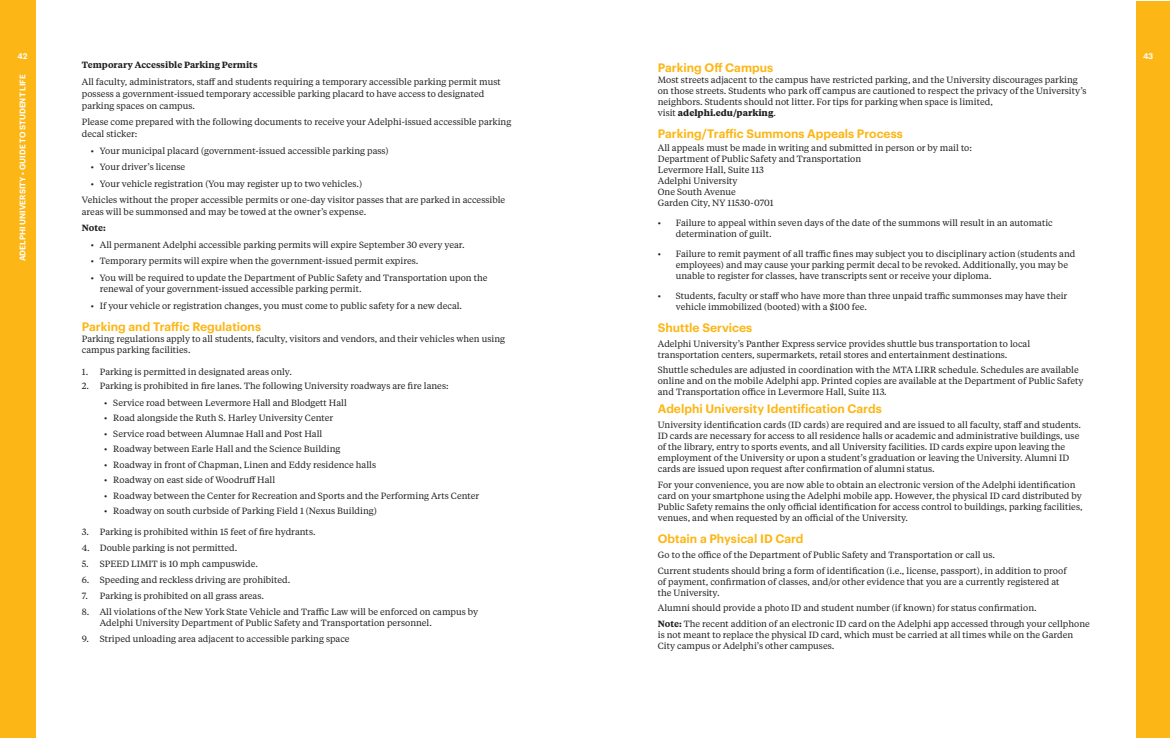
<style>
.page{position:relative;width:1170px;height:738px;background:#fff}
.page>*{position:absolute;margin:0;border:0;box-sizing:border-box;transform-origin:0 0}
.t1{font:600 12px "Graphik";color:#fcb615}
.t2{font:9px/11px "Tiempos Text";color:#231f20}
.t3{font:600 9px "Tiempos Text";color:#231f20}
.t4{font:600 8px "Graphik";letter-spacing:.005em;color:#fff}
.s1{font-weight:700}
.s2{font-weight:600}
</style>
<div class="page">
<div style="left:1136px;top:1px;width:34px;height:737px;background:#fcb615"></div>
<div style="left:0;top:0;width:36px;height:738px;background:#fcb615"></div>
<p class="t4" style="left:17px;top:50px;width:12px">42</p>
<p class="t4" style="left:1143px;top:50px;width:12px">43</p>
<p class="t3" style="left:82px;top:59px;width:177px">Temporary Accessible Parking Permits</p>
<p class="t2" style="left:82px;top:75px;width:421px;line-height:12px">All faculty, administrators, staff and students requiring a temporary accessible parking permit must possess a government-issued temporary accessible parking placard to have access to designated parking spaces on campus.</p>
<p class="t2" style="left:82px;top:115px;width:431px;line-height:12px">Please come prepared with the following documents to receive your Adelphi-issued accessible parking decal sticker:</p>
<p class="t2" style="left:91px;top:144px;width:299px">• Your municipal placard (government-issued accessible parking pass)</p>
<p class="t2" style="left:91px;top:161px;width:96px">• Your driver’s license</p>
<p class="t2" style="left:82px;top:175px;width:425px;line-height:16.5px;text-indent:9px">• Your vehicle registration (You may register up to two vehicles.)<br>Vehicles without the proper accessible permits or one-day visitor passes that are parked in accessible</p>
<p class="t2" style="left:82px;top:206px;width:286px">areas will be summonsed and may be towed at the owner’s expense.</p>
<p class="t3" style="left:82px;top:222px;width:25px">Note:</p>
<p class="t2" style="left:91px;top:238px;width:376px">• All permanent Adelphi accessible parking permits will expire September 30 every year.</p>
<p class="t2" style="left:91px;top:255px;width:329px">• Temporary permits will expire when the government-issued permit expires.</p>
<p class="t2" style="left:100px;top:271px;width:389px;line-height:12px;text-indent:-9px">• You will be required to update the Department of Public Safety and Transportation upon the renewal of your government-issued accessible parking permit.</p>
<p class="t2" style="left:91px;top:300px;width:373px">• If your vehicle or registration changes, you must come to public safety for a new decal.</p>
<h1 class="t1" style="left:82px;top:318px;width:181px">Parking and Traffic Regulations</h1>
<p class="t2" style="left:82px;top:333px;width:425px">Parking regulations apply to all students, faculty, visitors and vendors, and their vehicles when using campus parking facilities.</p>
<p class="t2" style="left:82px;top:366px;width:212px">1. Parking is permitted in designated areas only.</p>
<p class="t2" style="left:82px;top:380px;width:368px">2. Parking is prohibited in fire lanes. The following University roadways are fire lanes:</p>
<p class="t2" style="left:104px;top:396px;width:244px">• Service road between Levermore Hall and Blodgett Hall</p>
<p class="t2" style="left:104px;top:412px;width:230px">• Road alongside the Ruth S. Harley University Center</p>
<p class="t2" style="left:104px;top:427px;width:220px">• Service road between Alumnae Hall and Post Hall</p>
<p class="t2" style="left:104px;top:443px;width:238px">• Roadway between Earle Hall and the Science Building</p>
<p class="t2" style="left:104px;top:458px;width:273px">• Roadway in front of Chapman, Linen and Eddy residence halls</p>
<p class="t2" style="left:104px;top:474px;width:172px">• Roadway on east side of Woodruff Hall</p>
<p class="t2" style="left:104px;top:489px;width:376px">• Roadway between the Center for Recreation and Sports and the Performing Arts Center</p>
<p class="t2" style="left:104px;top:505px;width:274px">• Roadway on south curbside of Parking Field 1 (Nexus Building)</p>
<p class="t2" style="left:82px;top:525px;width:235px">3. Parking is prohibited within 15 feet of fire hydrants.</p>
<p class="t2" style="left:82px;top:541px;width:157px">4. Double parking is not permitted.</p>
<p class="t2" style="left:82px;top:557px;width:178px">5. SPEED LIMIT is 10 mph campuswide.</p>
<p class="t2" style="left:82px;top:573px;width:210px">6. Speeding and reckless driving are prohibited.</p>
<p class="t2" style="left:82px;top:589px;width:184px">7. Parking is prohibited on all grass areas.</p>
<p class="t2" style="left:100px;top:605px;width:380px;text-indent:-18px">8. All violations of the New York State Vehicle and Traffic Law will be enforced on campus by<br>Adelphi University Department of Public Safety and Transportation personnel.</p>
<p class="t2" style="left:82px;top:632px;width:269px">9. Striped unloading area adjacent to accessible parking space</p>
<h1 class="t1" style="left:658px;top:58px;width:117px">Parking Off Campus</h1>
<p class="t2" style="left:658px;top:74px;width:430px">Most streets adjacent to the campus have restricted parking, and the University discourages parking on those streets. Students who park off campus are cautioned to respect the privacy of the University’s neighbors. Students should not litter. For tips for parking when space is limited,<br>visit <span class="s1">adelphi.edu/parking</span>.</p>
<h1 class="t1" style="left:658px;top:124px;width:246px">Parking/Traffic Summons Appeals Process</h1>
<p class="t2" style="left:658px;top:142px;width:316px">All appeals must be made in writing and submitted in person or by mail to:<br>Department of Public Safety and Transportation<br>Levermore Hall, Suite 113<br>Adelphi University<br>One South Avenue<br>Garden City, NY 11530-0701</p>
<p class="t2" style="left:676px;top:217px;width:378px;text-indent:-18px">• Failure to appeal within seven days of the date of the summons will result in an automatic determination of guilt.</p>
<p class="t2" style="left:676px;top:248px;width:401px;text-indent:-18px">• Failure to remit payment of all traffic fines may subject you to disciplinary action (students and employees) and may cause your parking permit decal to be revoked. Additionally, you may be unable to register for classes, have transcripts sent or receive your diploma.</p>
<p class="t2" style="left:676px;top:290px;width:393px;text-indent:-18px">• Students, faculty or staff who have more than three unpaid traffic summonses may have their vehicle immobilized (booted) with a $100 fee.</p>
<h1 class="t1" style="left:658px;top:318px;width:96px">Shuttle Services</h1>
<p class="t2" style="left:658px;top:338px;width:374px">Adelphi University’s Panther Express service provides shuttle bus transportation to local transportation centers, supermarkets, retail stores and entertainment destinations.</p>
<p class="t2" style="left:658px;top:364px;width:427px">Shuttle schedules are adjusted in coordination with the MTA LIRR schedule. Schedules are available online and on the mobile Adelphi app. Printed copies are available at the Department of Public Safety and Transportation office in Levermore Hall, Suite 113.</p>
<h1 class="t1" style="left:658px;top:399px;width:225px">Adelphi University Identification Cards</h1>
<p class="t2" style="left:658px;top:419px;width:425px">University identification cards (ID cards) are required and are issued to all faculty, staff and students.<br>ID cards are necessary for access to all residence halls or academic and administrative buildings, use of the library, entry to sports events, and all University facilities. ID cards expire upon leaving the employment of the University or upon a student’s graduation or leaving the University. Alumni ID cards are issued upon request after confirmation of alumni status.</p>
<p class="t2" style="left:658px;top:479px;width:426px">For your convenience, you are now able to obtain an electronic version of the Adelphi identification card on your smartphone using the Adelphi mobile app. However, the physical ID card distributed by Public Safety remains the only official identification for access control to buildings, parking facilities, venues, and when requested by an official of the University.</p>
<h1 class="t1" style="left:658px;top:529px;width:147px">Obtain a Physical ID Card</h1>
<p class="t2" style="left:658px;top:547px;width:410px;line-height:15.5px">Go to the office of the Department of Public Safety and Transportation or call us.<br>Current students should bring a form of identification (i.e., license, passport), in addition to proof</p>
<p class="t2" style="left:658px;top:576px;width:403px">of payment, confirmation of classes, and/or other evidence that you are a currently registered at the University.</p>
<p class="t2" style="left:658px;top:600px;width:434px;line-height:15.5px">Alumni should provide a photo ID and student number (if known) for status confirmation.<br><span class="s2">Note:</span> The recent addition of an electronic ID card on the Adelphi app accessed through your cellphone</p>
<p class="t2" style="left:658px;top:629px;width:417px">is not meant to replace the physical ID card, which must be carried at all times while on the Garden<br>City campus or Adelphi’s other campuses.</p>
<p class="t4" style="left:16px;top:261px;width:188px;rotate:-90deg">ADELPHI UNIVERSITY • GUIDE TO STUDENT LIFE</p>
</div>
